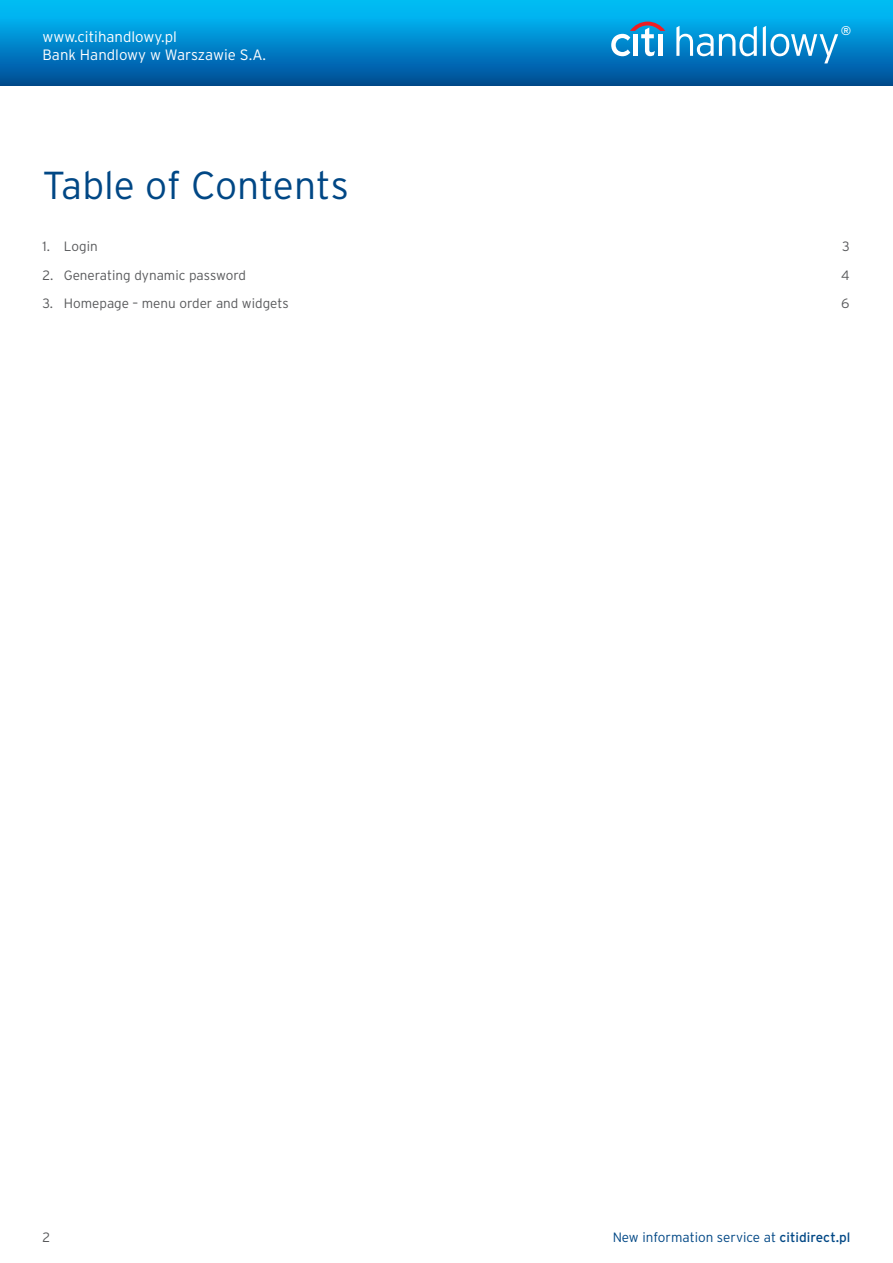
<style>
.page{position:relative;width:893px;height:1263px;background:#fff}
.page>*{position:absolute;margin:0;border:0;box-sizing:border-box;transform-origin:0 0}
.t1{font:300 39px "Interstate Pl";color:#004785}
.t2{font:300 15px/18px "Interstate Pl";color:#fff}
.t3{font:300 13.5px "Interstate Pl";color:#58595b}
.t4{font:300 13.5px "Interstate Pl";color:#004785}
.t5{font:12.6px "Interstate Pl";color:#fff}
.s1{font-weight:400}
</style>
<div class="page">
<div style="left:0;top:0;width:893px;height:85px;background:linear-gradient(to bottom,#00c7ff,#004b97)"></div>
<svg style="left:676px;top:26px;width:81px;height:30px"></svg>
<svg style="left:763px;top:26px;width:75px;height:37px"></svg>
<svg style="left:611px;top:22px;width:54px;height:34px"></svg>
<div style="left:658px;top:34px;width:5px;height:22px;background:#fff"></div>
<p class="t2" style="left:43px;top:28px;width:225px">www.citihandlowy.pl<br>Bank Handlowy w Warszawie S.A.</p>
<h1 class="t1" style="left:43px;top:163px;width:308px">Table of Contents</h1>
<p class="t5" style="left:841px;top:24px;width:12px">®</p>
<p class="t3" style="left:43px;top:239px;width:57px">1. Login</p>
<p class="t3" style="left:842px;top:239px;width:9px">3</p>
<p class="t3" style="left:43px;top:267px;width:205px">2. Generating dynamic password</p>
<p class="t3" style="left:841px;top:267px;width:10px">4</p>
<p class="t3" style="left:43px;top:296px;width:248px">3. Homepage – menu order and widgets</p>
<p class="t3" style="left:841px;top:296px;width:10px">6</p>
<p class="t3" style="left:43px;top:1229px;width:9px">2</p>
<p class="t4" style="left:613px;top:1229px;width:239px">New information service at <span class="s1">citidirect.pl</span></p>
</div>
